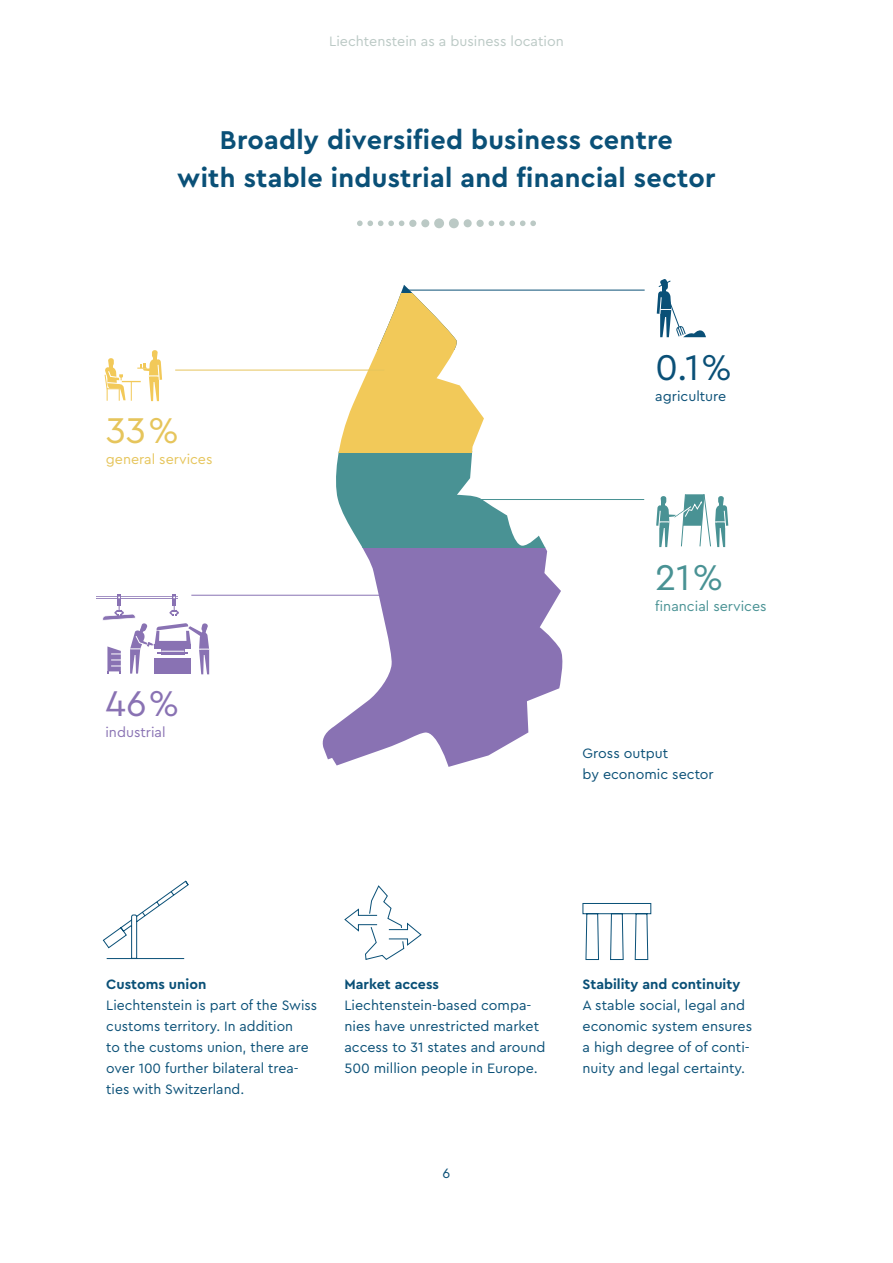
<style>
.page{position:relative;width:893px;height:1263px;background:#fff}
.page>*{position:absolute;margin:0;border:0;box-sizing:border-box;transform-origin:0 0}
.t1{font:37.5px "Cera Pro";color:#0a5077}
.t2{font:37.5px "Cera Pro";color:#e6c55c}
.t3{font:37.5px "Cera Pro";color:#499294}
.t4{font:37.5px "Cera Pro";color:#8972b3}
.t5{font:700 27px/37.5px "Cera Pro";letter-spacing:.01em;color:#0a5077;text-align:center}
.t6{font:14.25px/21px "Cera Pro";color:#0a5077}
.t7{font:700 14.25px "Cera Pro";color:#0a5077}
.t8{font:14.25px "Cera Pro";color:#bbc9c5}
.t9{font:14.25px "Cera Pro";color:#499294}
.t10{font:14.25px "Cera Pro";color:#e6c55c}
.t11{font:14.25px "Cera Pro";color:#8972b3}
</style>
<div class="page">
<svg style="left:656px;top:494px;width:72px;height:53px"></svg>
<svg style="left:657px;top:279px;width:49px;height:58px"></svg>
<hr style="left:96px;top:596px;width:82px;height:1px;background:#8972b3">
<hr style="left:96px;top:597px;width:82px;height:2px;background:#8972b3">
<hr style="left:96px;top:597px;width:82px;height:1px;background:#fff">
<hr style="left:117px;top:594px;width:4px;height:12px;background:#8972b3">
<hr style="left:172px;top:594px;width:4px;height:12px;background:#8972b3">
<svg style="left:102px;top:606px;width:107px;height:68px"></svg>
<svg style="left:322px;top:548px;width:241px;height:219px;fill:#8972b3"></svg>
<svg style="left:401px;top:285px;width:165px;height:8px"></svg>
<svg style="left:336px;top:452px;width:210px;height:96px;fill:#499294"></svg>
<svg style="left:322px;top:293px;width:162px;height:159px;fill:#f2c959"></svg>
<hr style="left:475px;top:499px;width:169px;height:1px;background:#499294">
<hr style="left:408px;top:290px;width:237px;height:1px;background:#0a5077">
<hr style="left:191px;top:595px;width:215px;height:1px;background:#8972b3">
<hr style="left:175px;top:370px;width:209px;height:1px;background:#e6c55c">
<svg style="left:104px;top:350px;width:58px;height:51px"></svg>
<svg style="left:102px;top:880px;width:87px;height:79px"></svg>
<svg style="left:344px;top:885px;width:78px;height:75px"></svg>
<svg style="left:582px;top:903px;width:70px;height:57px"></svg>
<svg style="left:357px;top:220px;width:47px;height:6px"></svg>
<div style="left:409px;top:220px;width:7px;height:7px;background:#bbc9c5;border-radius:50%"></div>
<div style="left:421px;top:219px;width:8px;height:8px;background:#bbc9c5;border-radius:50%"></div>
<div style="left:434px;top:218px;width:10px;height:10px;background:#bbc9c5;border-radius:50%"></div>
<div style="left:449px;top:218px;width:10px;height:10px;background:#bbc9c5;border-radius:50%"></div>
<svg style="left:489px;top:220px;width:47px;height:6px"></svg>
<div style="left:476px;top:220px;width:8px;height:7px;background:#bbc9c5;border-radius:50%"></div>
<div style="left:464px;top:219px;width:8px;height:8px;background:#bbc9c5;border-radius:50%"></div>
<p class="t8" style="left:329px;top:31px;width:236px">Liechtenstein as a business location</p>
<h2 class="t5" style="left:177px;top:120px;width:540px">Broadly diversified business centre<br>with stable industrial and financial sector</h2>
<h1 class="t2" style="left:106px;top:406px;width:75px">33%</h1>
<p class="t10" style="left:106px;top:450px;width:108px">general services</p>
<h1 class="t4" style="left:105px;top:679px;width:76px">46%</h1>
<p class="t11" style="left:105px;top:723px;width:62px">industrial</p>
<h1 class="t1" style="left:655px;top:343px;width:79px">0.1%</h1>
<p class="t6" style="left:655px;top:385px;width:73px">agriculture</p>
<h1 class="t3" style="left:655px;top:553px;width:70px">21%</h1>
<p class="t9" style="left:655px;top:597px;width:113px">financial services</p>
<p class="t6" style="left:583px;top:742px;width:133px">Gross output<br>by economic sector</p>
<p class="t7" style="left:106px;top:975px;width:102px">Customs union</p>
<p class="t6" style="left:106px;top:994px;width:212px">Liechtenstein is part of the Swiss customs territory. In addition<br>to the customs union, there are over 100 further bilateral trea&shy;ties with Switzerland.</p>
<p class="t7" style="left:344px;top:975px;width:96px">Market access</p>
<p class="t6" style="left:344px;top:994px;width:203px">Liechtenstein-based compa&shy;nies have unrestricted market access to 31 states and around<br>500 million people in Europe.</p>
<p class="t6" style="left:443px;top:1162px;width:9px">6</p>
<p class="t7" style="left:583px;top:975px;width:159px">Stability and continuity</p>
<p class="t6" style="left:583px;top:994px;width:171px">A stable social, legal and economic system ensures a high degree of of conti&shy;nuity and legal certainty.</p>
</div>
